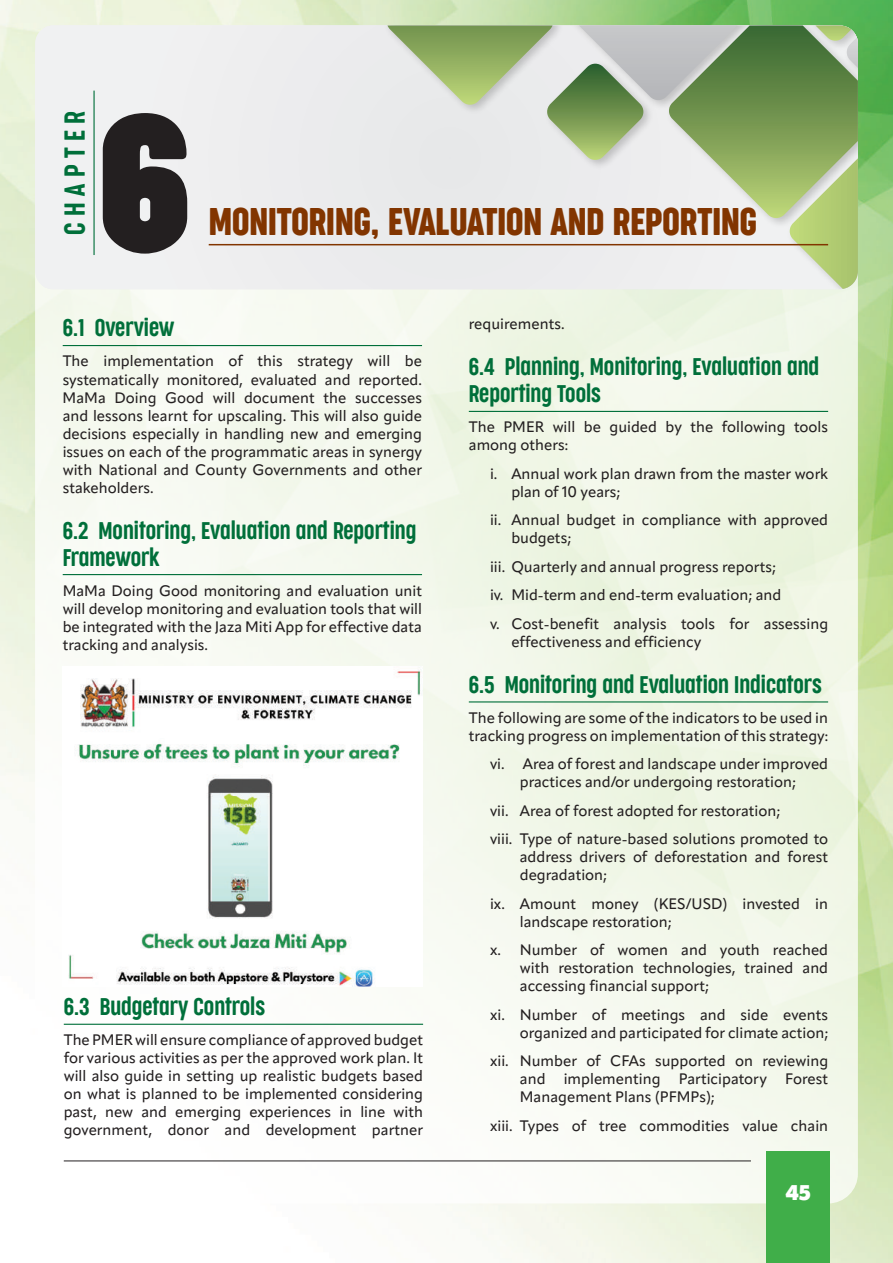
<style>
.page{position:relative;width:893px;height:1263px;background:#fff}
.page>*{position:absolute;margin:0;border:0;box-sizing:border-box;transform-origin:0 0}
.t1{font:700 183px "Cocogoose Compressed";color:#231f20}
.t2{font:36px "Cocogoose Compressed";color:#823500}
.t3{font:300 27px "Cocogoose Compressed";letter-spacing:.24em;color:#006f3a}
.t4{font:300 22.5px/27px "Cocogoose Compressed";color:#006f3a}
.t5{font:900 21px "Apparat";color:#fff}
.t6{font:500 15px/18px "Apparat";color:#231f20}
</style>
<div class="page">
<img style="left:0;top:0;width:893px;height:1263px">
<div style="left:35px;top:26px;width:823px;height:1177px;background:linear-gradient(to right,#fbfcf9,#eef5e3);border-radius:30px"></div>
<hr style="left:64px;top:1161px;width:687px;height:1px;background:#231f20">
<div style="left:767px;top:1151px;width:63px;height:112px;background:#40ae49"></div>
<div style="left:35px;top:26px;width:352px;height:263px;background:#efeff0"></div>
<svg style="left:387px;top:26px;width:471px;height:263px;background:#c4cfb7"></svg>
<hr style="left:209px;top:244px;width:619px;height:1px;background:#823500">
<hr style="left:93px;top:91px;width:2px;height:164px;background:#006f3a">
<hr style="left:63px;top:345px;width:359px;height:1px;background:#006f3a">
<hr style="left:63px;top:574px;width:359px;height:1px;background:#006f3a">
<hr style="left:469px;top:411px;width:359px;height:1px;background:#006f3a">
<hr style="left:469px;top:701px;width:359px;height:1px;background:#006f3a">
<img style="left:63px;top:666px;width:359px;height:320px">
<hr style="left:64px;top:1024px;width:359px;height:1px;background:#006f3a">
<h3 class="t3" style="left:57px;top:235px;width:126px;rotate:-90deg">CHAPTER</h3>
<h1 class="t1" style="left:98px;top:57px;width:93px">6</h1>
<h2 class="t2" style="left:209px;top:198px;width:550px">MONITORING, EVALUATION AND REPORTING</h2>
<h3 class="t4" style="left:63px;top:315px;width:113px">6.1 Overview</h3>
<p class="t6" style="left:63px;top:352px;width:361px;text-align:justify">The implementation of this strategy will be systematically monitored, evaluated and reported.<br>MaMa Doing Good will document the successes and lessons learnt for upscaling. This will also guide decisions especially in handling new and emerging issues on each of the programmatic areas in synergy with National and County Governments and other stakeholders.</p>
<h3 class="t4" style="left:63px;top:517px;width:355px">6.2 Monitoring, Evaluation and Reporting<br>Framework</h3>
<p class="t6" style="left:63px;top:581px;width:361px;text-align:justify">MaMa Doing Good monitoring and evaluation unit will develop monitoring and evaluation tools that will be integrated with the Jaza Miti App for effective data tracking and analysis.</p>
<h3 class="t4" style="left:64px;top:993px;width:203px">6.3 Budgetary Controls</h3>
<p class="t6" style="left:64px;top:1031px;width:361px;text-align:justify">The PMER will ensure compliance of approved budget for various activities as per the approved work plan. It will also guide in setting up realistic budgets based on what is planned to be implemented considering past, new and emerging experiences in line with government, donor and development partner</p>
<p class="t6" style="left:469px;top:315px;width:97px">requirements.</p>
<h3 class="t4" style="left:469px;top:353px;width:352px">6.4 Planning, Monitoring, Evaluation and<br>Reporting Tools</h3>
<p class="t6" style="left:469px;top:418px;width:361px">The PMER will be guided by the following tools among others:</p>
<p class="t6" style="left:511px;top:465px;width:318px;text-indent:-21px">i. Annual work plan drawn from the master work plan of 10 years;</p>
<p class="t6" style="left:511px;top:511px;width:318px;text-indent:-21px">ii. Annual budget in compliance with approved budgets;</p>
<p class="t6" style="left:490px;top:552px;width:340px;line-height:28.5px">iii. Quarterly and annual progress reports;<br>iv. Mid-term and end-term evaluation; and<br>v. Cost-benefit analysis tools for assessing</p>
<p class="t6" style="left:511px;top:633px;width:191px">effectiveness and efficiency</p>
<h3 class="t4" style="left:469px;top:671px;width:355px">6.5 Monitoring and Evaluation Indicators</h3>
<p class="t6" style="left:469px;top:709px;width:361px">The following are some of the indicators to be used in tracking progress on implementation of this strategy:</p>
<p class="t6" style="left:490px;top:755px;width:340px;text-align:center">vi. Area of forest and landscape under improved practices and/or undergoing restoration;</p>
<p class="t6" style="left:490px;top:796px;width:340px;line-height:28.5px">vii. Area of forest adopted for restoration;<br>viii. Type of nature-based solutions promoted to</p>
<p class="t6" style="left:520px;top:848px;width:310px">address drivers of deforestation and forest degradation;</p>
<p class="t6" style="left:520px;top:895px;width:310px;text-indent:-30px">ix. Amount money (KES/USD) invested in landscape restoration;</p>
<p class="t6" style="left:520px;top:941px;width:310px;text-align:justify;text-indent:-30px">x. Number of women and youth reached with restoration technologies, trained and accessing financial support;</p>
<p class="t6" style="left:490px;top:1006px;width:340px;text-align:right">xi. Number of meetings and side events organized and participated for climate action;</p>
<p class="t6" style="left:520px;top:1052px;width:310px;text-align:justify;text-indent:-30px">xii. Number of CFAs supported on reviewing and implementing Participatory Forest Management Plans (PFMPs);</p>
<p class="t6" style="left:490px;top:1117px;width:340px">xiii. Types of tree commodities value chain</p>
<h3 class="t5" style="left:786px;top:1180px;width:27px">45</h3>
</div>
